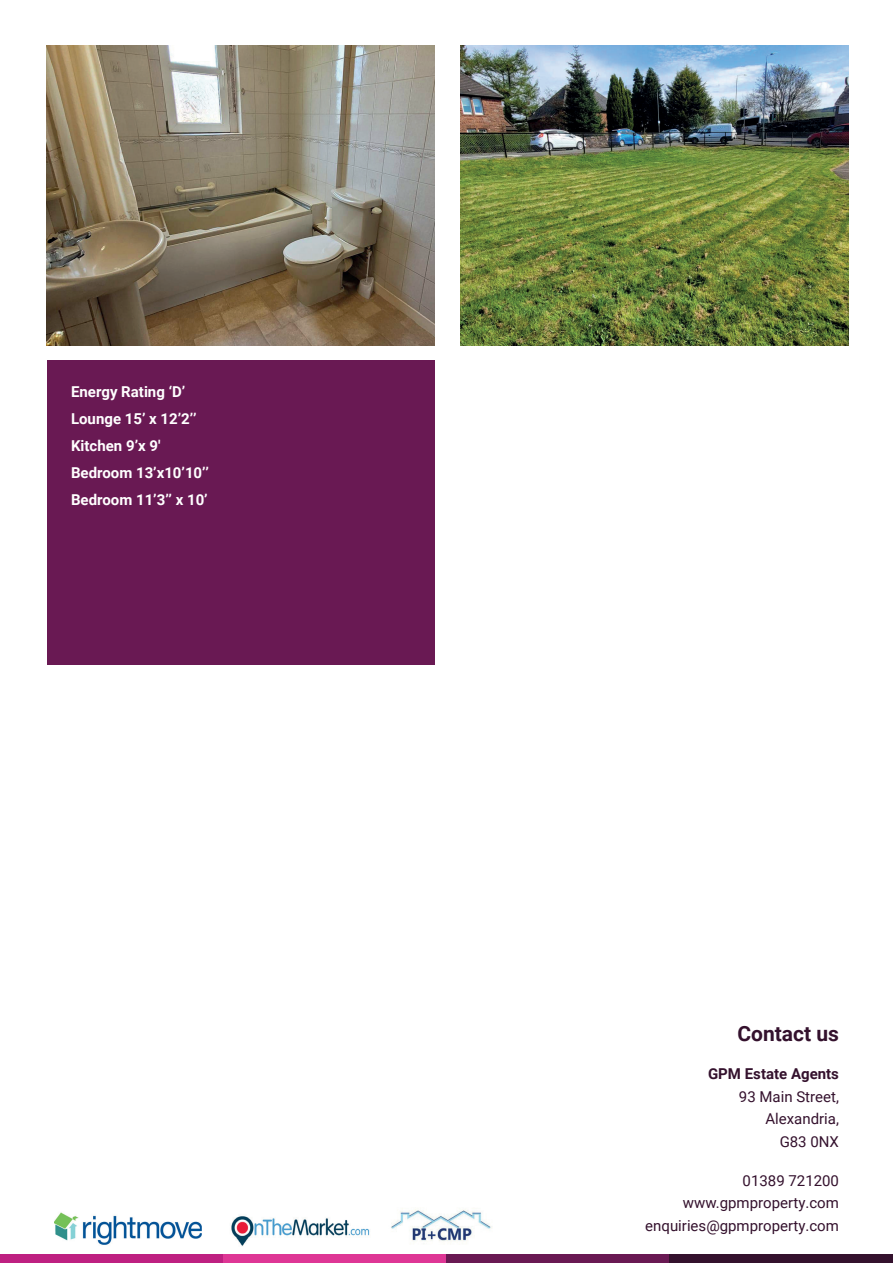
<style>
.page{position:relative;width:893px;height:1263px;background:#fff}
.page>*{position:absolute;margin:0;border:0;box-sizing:border-box;transform-origin:0 0}
.t1{font:700 21px "Roboto";color:#34112d}
.t2{font:15px/22.5px "Roboto";color:#34112d;text-align:right}
.t3{font:700 15px/27px "Roboto";color:#fff}
.t4{font:700 15px "Roboto";color:#34112d}
</style>
<div class="page">
<div style="left:0;top:1254px;width:223px;height:9px;background:#be2081"></div>
<div style="left:223px;top:1254px;width:224px;height:9px;background:#de3695"></div>
<div style="left:447px;top:1254px;width:223px;height:9px;background:#691953"></div>
<div style="left:670px;top:1254px;width:223px;height:9px;background:#34112d"></div>
<img style="left:54px;top:1212px;width:148px;height:33px">
<img style="left:231px;top:1216px;width:139px;height:30px">
<img style="left:391px;top:1209px;width:101px;height:32px">
<div style="left:47px;top:361px;width:388px;height:304px;background:#691953"></div>
<img style="left:47px;top:45px;width:387px;height:300px">
<img style="left:461px;top:45px;width:387px;height:300px">
<p class="t3" style="left:71px;top:378px;width:139px">Energy Rating ‘D’<br>Lounge 15’ x 12’2’’<br>Kitchen 9’x 9′<br>Bedroom 13’x10’10’’<br>Bedroom 11’3’’ x 10’</p>
<h1 class="t1" style="left:737px;top:1019px;width:103px">Contact us</h1>
<p class="t4" style="left:708px;top:1063px;width:132px">GPM Estate Agents</p>
<p class="t2" style="left:739px;top:1084px;width:102px">93 Main Street,<br>Alexandria,<br>G83 0NX</p>
<p class="t2" style="left:645px;top:1168px;width:195px">01389 721200 www.gpmproperty.com enquiries@gpmproperty.com</p>
</div>
